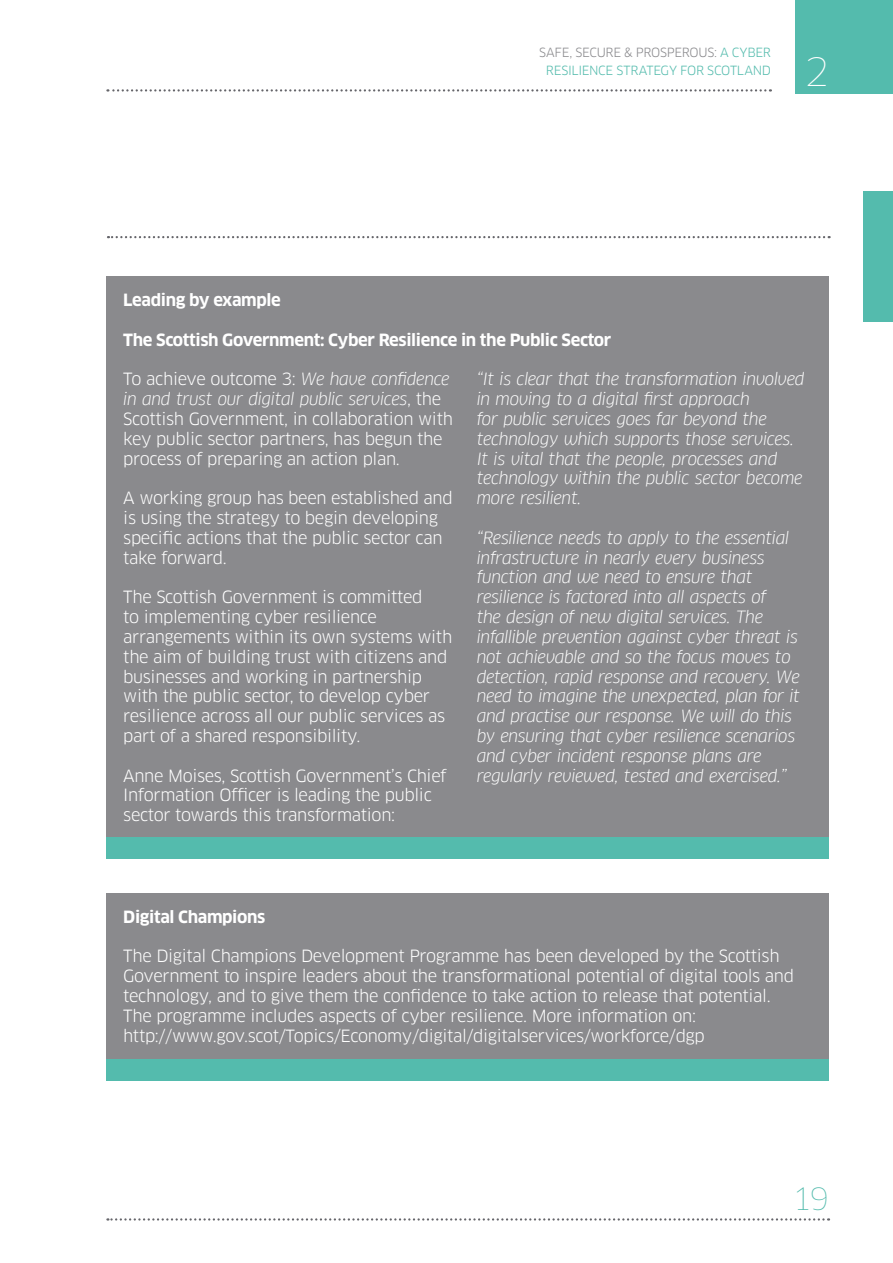
<style>
.page{position:relative;width:893px;height:1263px;background:#fff}
.page>*{position:absolute;margin:0;border:0;box-sizing:border-box;transform-origin:0 0}
.t1{font:100 38.25px "Clan";color:#fff}
.t2{font:100 30px "Clan";color:#54bbad}
.t3{font:16.5px/19.8px "Clan";letter-spacing:-.02em;color:#fff}
.t4{font:italic 16.5px/19.8px "Clan";letter-spacing:-.02em;color:#fff}
.t5{font:700 16.5px "Clan";letter-spacing:-.02em;color:#fff}
.t6{font:12.45px/18px "Clan";letter-spacing:-.025em;color:#54bbad;text-align:center}
.s1{color:#8a8a8d}
.s2{font-style:italic}
</style>
<div class="page">
<div style="left:863px;top:191px;width:30px;height:131px;background:#54bbad"></div>
<div style="left:795px;top:0;width:98px;height:94px;background:#54bbad"></div>
<svg style="left:107px;top:89px;width:664px;height:3px"></svg>
<svg style="left:107px;top:1218px;width:722px;height:2px"></svg>
<div style="left:106px;top:276px;width:723px;height:563px;background:#8a8a8d"></div>
<div style="left:106px;top:893px;width:723px;height:166px;background:#8a8a8d"></div>
<svg style="left:108px;top:236px;width:722px;height:2px"></svg>
<div style="left:106px;top:1059px;width:723px;height:21px;background:#54bbad"></div>
<div style="left:106px;top:838px;width:723px;height:21px;background:#54bbad"></div>
<p class="t6" style="left:539px;top:44px;width:233px"><span class="s1">SAFE, SECURE &amp; PROSPEROUS:</span> A CYBER<br>RESILIENCE STRATEGY FOR SCOTLAND</p>
<h1 class="t1" style="left:804px;top:49px;width:27px">2</h1>
<p class="t5" style="left:123px;top:290px;width:159px">Leading by example</p>
<p class="t5" style="left:123px;top:330px;width:490px">The Scottish Government: Cyber Resilience in the Public Sector</p>
<p class="t3" style="left:123px;top:370px;width:331px">To achieve outcome 3: <span class="s2">We have confidence in and trust our digital public services</span>, the Scottish Government, in collaboration with key public sector partners, has begun the process of preparing an action plan.</p>
<p class="t3" style="left:123px;top:489px;width:331px">A working group has been established and is using the strategy to begin developing specific actions that the public sector can take forward.</p>
<p class="t3" style="left:123px;top:588px;width:330px">The Scottish Government is committed<br>to implementing cyber resilience arrangements within its own systems with the aim of building trust with citizens and businesses and working in partnership with the public sector, to develop cyber resilience across all our public services as part of a shared responsibility.</p>
<p class="t3" style="left:123px;top:766px;width:325px">Anne Moises, Scottish Government’s Chief<br>Information Officer is leading the public sector towards this transformation:</p>
<p class="t4" style="left:477px;top:370px;width:329px">“It is clear that the transformation involved in moving to a digital first approach<br>for public services goes far beyond the technology which supports those services.<br>It is vital that the people, processes and technology within the public sector become more resilient.</p>
<p class="t4" style="left:477px;top:528px;width:325px">“Resilience needs to apply to the essential infrastructure in nearly every business function and we need to ensure that resilience is factored into all aspects of<br>the design of new digital services. The infallible prevention against cyber threat is not achievable and so the focus moves to detection, rapid response and recovery. We need to imagine the unexpected, plan for it and practise our response. We will do this by ensuring that cyber resilience scenarios and cyber incident response plans are regularly reviewed, tested and exercised.”</p>
<p class="t5" style="left:123px;top:906px;width:144px">Digital Champions</p>
<p class="t3" style="left:123px;top:947px;width:672px">The Digital Champions Development Programme has been developed by the Scottish Government to inspire leaders about the transformational potential of digital tools and technology, and to give them the confidence to take action to release that potential.<br>The programme includes aspects of cyber resilience. More information on: http://www.gov.scot/Topics/Economy/digital/digitalservices/workforce/dgp</p>
<h2 class="t2" style="left:792px;top:1180px;width:38px">19</h2>
</div>
